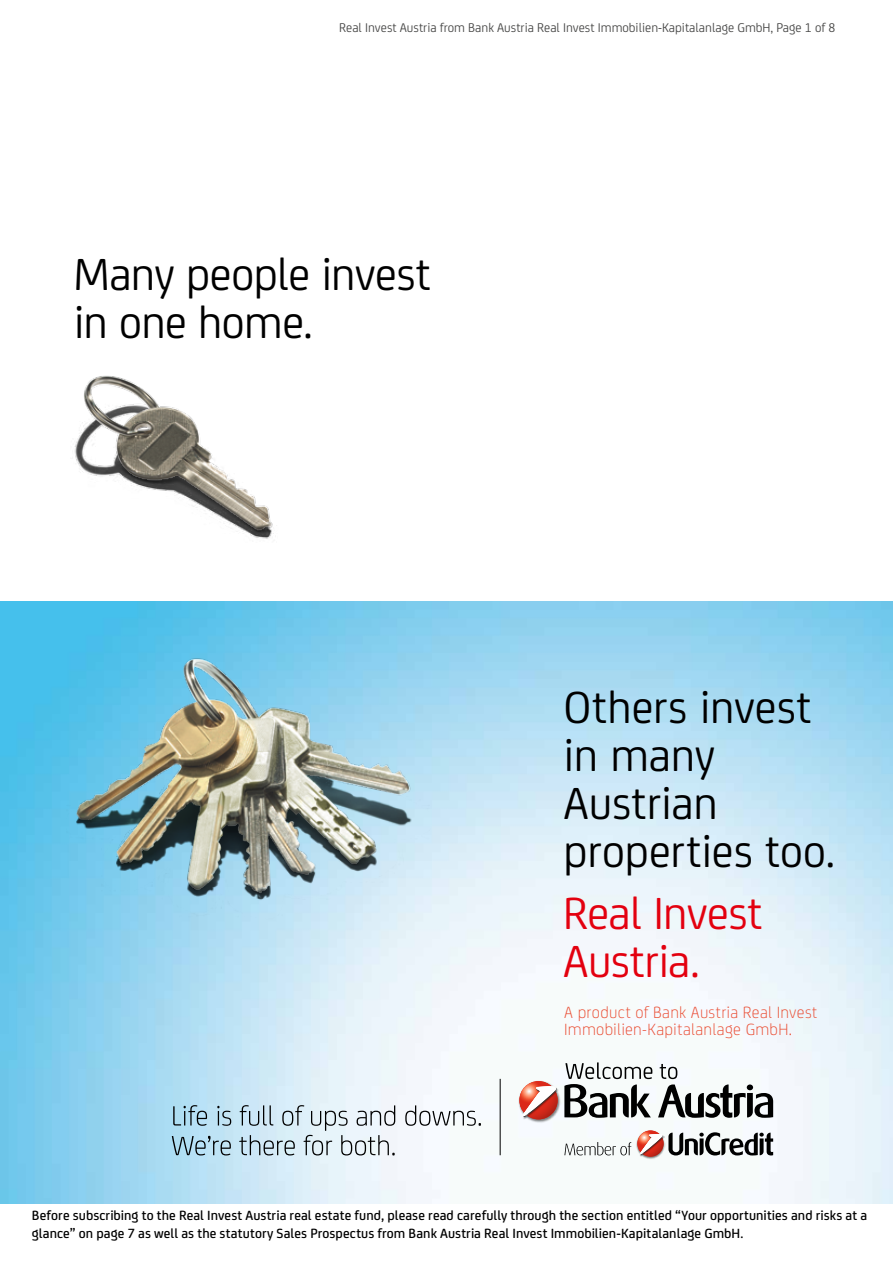
<style>
.page{position:relative;width:893px;height:1263px;background:#fff}
.page>*{position:absolute;margin:0;border:0;box-sizing:border-box;transform-origin:0 0}
.t1{font:48px/48px "FS Joey";letter-spacing:-.005em;color:#000}
.t2{font:48px/48px "FS Joey";letter-spacing:-.01em;color:#e3000f}
.t3{font:300 17.4px/17.4px "FS Joey";letter-spacing:.015em;color:#ea4e34}
.t4{font:500 14.25px/18px "FS Joey";letter-spacing:.005em;color:#000}
.t5{font:13.5px "FS Joey";color:#494948}
</style>
<div class="page">
<img style="left:0;top:602px;width:893px;height:601px">
<svg style="left:564px;top:1142px;width:67px;height:13px"></svg>
<img style="left:636px;top:1129px;width:30px;height:30px">
<svg style="left:637px;top:1130px;width:26px;height:26px"></svg>
<img style="left:639px;top:1155px;width:25px;height:2px">
<svg style="left:639px;top:1132px;width:134px;height:23px"></svg>
<img style="left:518px;top:1079px;width:43px;height:44px">
<svg style="left:519px;top:1081px;width:39px;height:38px"></svg>
<img style="left:522px;top:1087px;width:37px;height:33px">
<svg style="left:522px;top:1086px;width:35px;height:31px"></svg>
<svg style="left:564px;top:1062px;width:88px;height:56px"></svg>
<svg style="left:658px;top:1064px;width:115px;height:54px"></svg>
<hr style="left:500px;top:1079px;width:1px;height:76px;background:#000">
<svg style="left:173px;top:1105px;width:34px;height:21px"></svg>
<svg style="left:217px;top:1106px;width:14px;height:20px"></svg>
<svg style="left:405px;top:1105px;width:76px;height:21px"></svg>
<svg style="left:172px;top:1136px;width:59px;height:19px"></svg>
<svg style="left:239px;top:1105px;width:156px;height:50px;background:#c2cfd7"></svg>
<img style="left:51px;top:625px;width:379px;height:299px">
<img style="left:74px;top:375px;width:200px;height:164px">
<p class="t5" style="left:339px;top:18px;width:498px">Real Invest Austria from Bank Austria Real Invest Immobilien-Kapitalanlage GmbH, Page 1 of 8</p>
<h1 class="t1" style="left:74px;top:247px;width:358px">Many people invest in one home.</h1>
<h1 class="t1" style="left:563px;top:681px;width:273px">Others invest in many<br>Austrian properties too.</h1>
<h1 class="t2" style="left:563px;top:887px;width:201px">Real Invest<br>Austria.</h1>
<p class="t3" style="left:564px;top:1002px;width:255px">A product of Bank Austria Real Invest<br>Immobilien-Kapitalanlage GmbH.</p>
<p class="t4" style="left:32px;top:1205px;width:837px">Before subscribing to the Real Invest Austria real estate fund, please read carefully through the section entitled “Your opportunities and risks at a glance” on page 7 as well as the statutory Sales Prospectus from Bank Austria Real Invest Immobilien-Kapitalanlage GmbH.</p>
</div>
